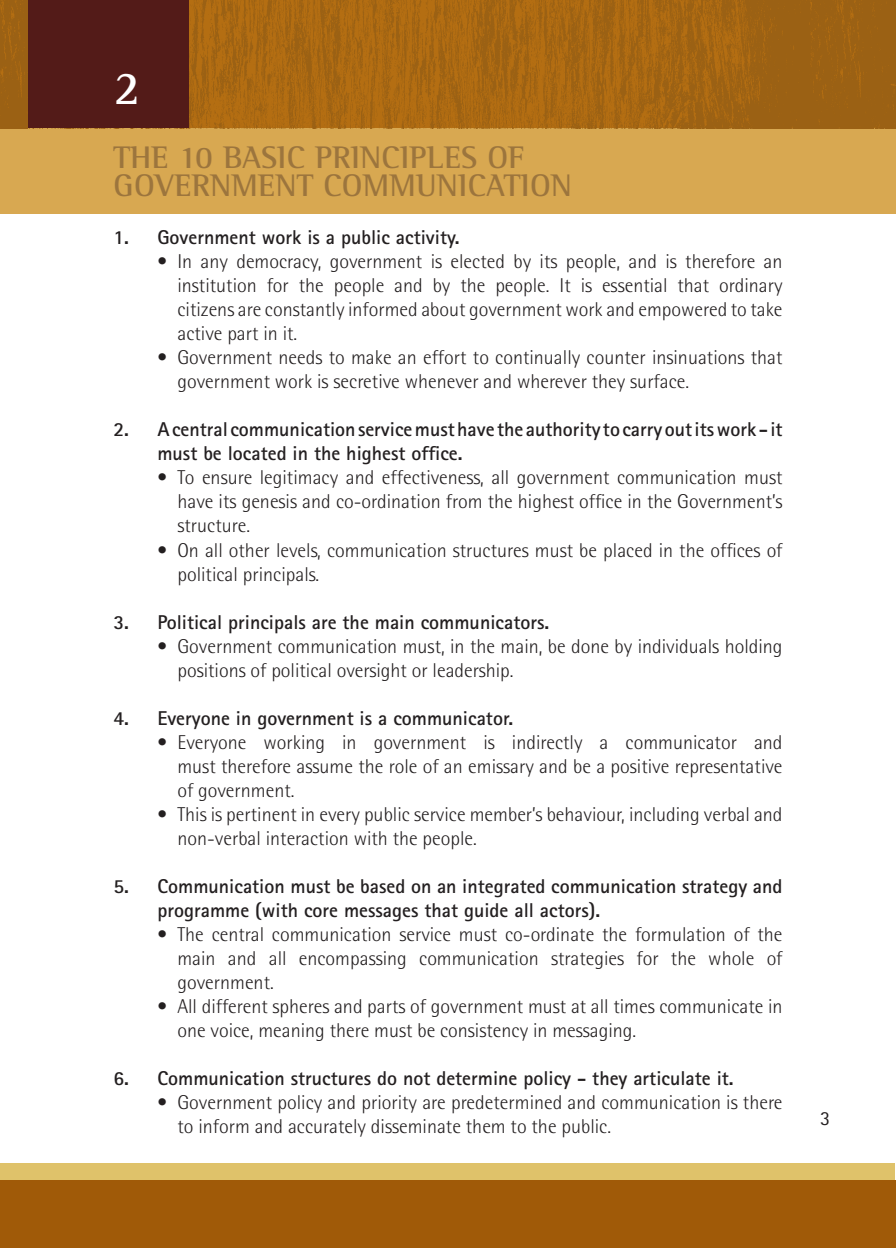
<style>
.page{position:relative;width:896px;height:1248px;background:#fff}
.page>*{position:absolute;margin:0;border:0;box-sizing:border-box;transform-origin:0 0}
.t1{font:700 48px "Rotis Semi Serif";color:#fff}
.t2{font:700 32px/28px "Rotis Semi Serif";color:#9c753d}
.t3{font:300 20px/24px "Rotis Semi Sans";color:#231f20}
.t4{font:700 20px/24px "Rotis Sans Serif";color:#231f20}
.t5{font:20px "Rotis Sans Serif";color:#231f20}
</style>
<div class="page">
<div style="left:0;top:1162px;width:28px;height:67px;background:#dfc26a"></div>
<div style="left:0;top:1180px;width:28px;height:67px;background:#a05a08"></div>
<div style="left:0;top:120px;width:28px;height:93px;background:#d8a851"></div>
<img style="left:0;top:1px;width:28px;height:127px">
<div style="left:28px;top:1162px;width:867px;height:67px;background:#dfc26a"></div>
<div style="left:28px;top:1180px;width:868px;height:67px;background:#a05a08"></div>
<div style="left:28px;top:120px;width:868px;height:93px;background:#d8a851"></div>
<svg style="left:189px;top:1px;width:707px;height:127px;background:#a66612"></svg>
<div style="left:28px;top:1px;width:161px;height:127px;background:#531b18"></div>
<h1 class="t1" style="left:113px;top:71px;width:28px">2</h1>
<h2 class="t2" style="left:113px;top:146px;width:460px">THE 10 BASIC PRINCIPLES OF<br>GOVERNMENT COMMUNICATION</h2>
<p class="t4" style="left:113px;top:227px;width:348px">1. Government work is a public activity.</p>
<p class="t3" style="left:177px;top:251px;width:606px;text-align:justify;text-indent:-20px">• In any democracy, government is elected by its people, and is therefore an institution for the people and by the people. It is essential that ordinary citizens are constantly informed about government work and empowered to take active part in it.</p>
<p class="t3" style="left:177px;top:347px;width:606px;text-indent:-20px">• Government needs to make an effort to continually counter insinuations that government work is secretive whenever and wherever they surface.</p>
<p class="t4" style="left:157px;top:419px;width:626px;text-indent:-44px">2. A central communication service must have the authority to carry out its work - it must be located in the highest office.</p>
<p class="t3" style="left:177px;top:467px;width:606px;text-align:justify;text-indent:-20px">• To ensure legitimacy and effectiveness, all government communication must have its genesis and co-ordination from the highest office in the Government’s structure.</p>
<p class="t3" style="left:177px;top:539px;width:606px;text-indent:-20px">• On all other levels, communication structures must be placed in the offices of political principals.</p>
<p class="t4" style="left:113px;top:611px;width:437px">3. Political principals are the main communicators.</p>
<p class="t3" style="left:177px;top:635px;width:606px;text-indent:-20px">• Government communication must, in the main, be done by individuals holding positions of political oversight or leadership.</p>
<p class="t4" style="left:113px;top:707px;width:401px">4. Everyone in government is a communicator.</p>
<p class="t3" style="left:177px;top:731px;width:606px;text-align:justify;text-indent:-20px">• Everyone working in government is indirectly a communicator and must therefore assume the role of an emissary and be a positive representative of government.</p>
<p class="t3" style="left:177px;top:803px;width:606px;text-indent:-20px">• This is pertinent in every public service member’s behaviour, including verbal and non-verbal interaction with the people.</p>
<p class="t4" style="left:157px;top:875px;width:626px;text-indent:-44px">5. Communication must be based on an integrated communication strategy and programme (with core messages that guide all actors).</p>
<p class="t3" style="left:177px;top:923px;width:606px;text-align:justify;text-indent:-20px">• The central communication service must co-ordinate the formulation of the main and all encompassing communication strategies for the whole of government.</p>
<p class="t3" style="left:177px;top:995px;width:606px;text-indent:-20px">• All different spheres and parts of government must at all times communicate in one voice, meaning there must be consistency in messaging.</p>
<p class="t4" style="left:113px;top:1067px;width:622px">6. Communication structures do not determine policy - they articulate it.</p>
<p class="t3" style="left:177px;top:1091px;width:606px;text-indent:-20px">• Government policy and priority are predetermined and communication is there to inform and accurately disseminate them to the public.</p>
<p class="t5" style="left:820px;top:1110px;width:11px">3</p>
</div>
